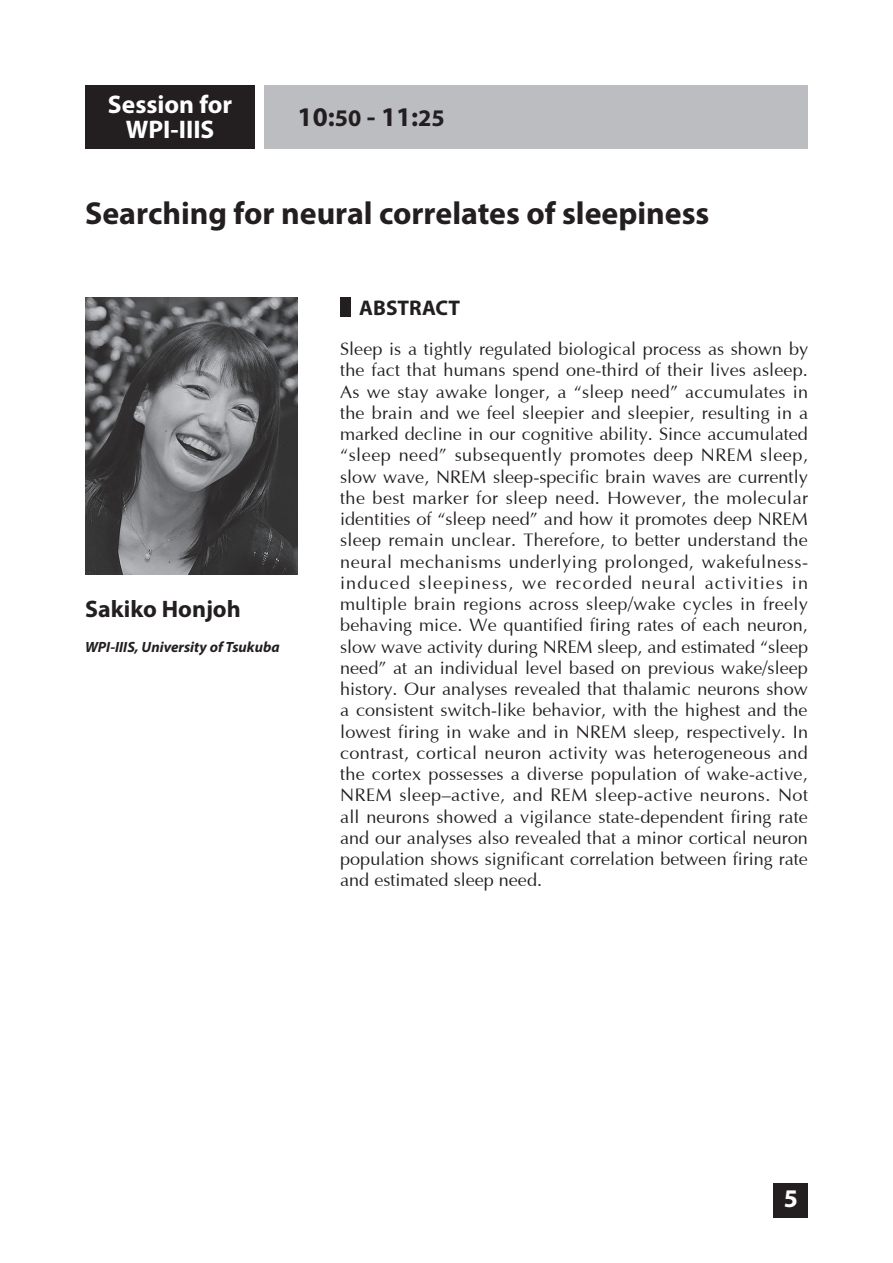
<style>
.page{position:relative;width:893px;height:1263px;background:#fff}
.page>*{position:absolute;margin:0;border:0;box-sizing:border-box;transform-origin:0 0}
.t1{font:700 31.95px "Myriad Pro";color:#231f20}
.t2{font:700 27.15px "Myriad Pro";color:#231f20}
.t3{font:700 25.5px/25.5px "Myriad Pro";color:#fff;text-align:center}
.t4{font:700 23.85px "Myriad Pro";color:#231f20}
.t5{font:700 21.3px "Myriad Pro";color:#231f20}
.t6{font:18px/21.3px "Optima";color:#231f20;text-align:justify}
.t7{font:italic 700 14.85px "Myriad Pro";color:#231f20}
.s1{font-size:23.85px}
</style>
<div class="page">
<div style="left:85px;top:85px;width:723px;height:64px;background:#bcbdc0"></div>
<div style="left:85px;top:85px;width:172px;height:64px;background:#231f20"></div>
<div style="left:255px;top:83px;width:9px;height:68px;background:#fff"></div>
<div style="left:774px;top:1183px;width:34px;height:34px;background:#231f20"></div>
<img style="left:85px;top:298px;width:213px;height:276px">
<div style="left:340px;top:298px;width:11px;height:19px;background:#231f20"></div>
<p class="t3" style="left:108px;top:91px;width:126px">Session for<br>WPI-IIIS</p>
<p class="t2" style="left:298px;top:99px;width:149px">10:<span class="s1">50</span> - 11:<span class="s1">25</span></p>
<p class="t1" style="left:85px;top:193px;width:626px">Searching for neural correlates of sleepiness</p>
<p class="t4" style="left:85px;top:593px;width:157px">Sakiko Honjoh</p>
<p class="t7" style="left:85px;top:638px;width:196px">WPI-IIIS, University of Tsukuba</p>
<p class="t5" style="left:359px;top:294px;width:102px">ABSTRACT</p>
<p class="t6" style="left:340px;top:339px;width:469px">Sleep is a tightly regulated biological process as shown by the fact that humans spend one-third of their lives asleep.<br>As we stay awake longer, a “sleep need” accumulates in the brain and we feel sleepier and sleepier, resulting in a marked decline in our cognitive ability. Since accumulated “sleep need” subsequently promotes deep NREM sleep, slow wave, NREM sleep-specific brain waves are currently the best marker for sleep need. However, the molecular identities of “sleep need” and how it promotes deep NREM sleep remain unclear. Therefore, to better understand the neural mechanisms underlying prolonged, wakefulness&shy;induced sleepiness, we recorded neural activities in multiple brain regions across sleep/wake cycles in freely behaving mice. We quantified firing rates of each neuron, slow wave activity during NREM sleep, and estimated “sleep need” at an individual level based on previous wake/sleep history. Our analyses revealed that thalamic neurons show a consistent switch-like behavior, with the highest and the lowest firing in wake and in NREM sleep, respectively. In contrast, cortical neuron activity was heterogeneous and the cortex possesses a diverse population of wake-active, NREM sleep–active, and REM sleep-active neurons. Not all neurons showed a vigilance state-dependent firing rate and our analyses also revealed that a minor cortical neuron population shows significant correlation between firing rate and estimated sleep need.</p>
<h3 class="t3" style="left:784px;top:1185px;width:16px">5</h3>
</div>
